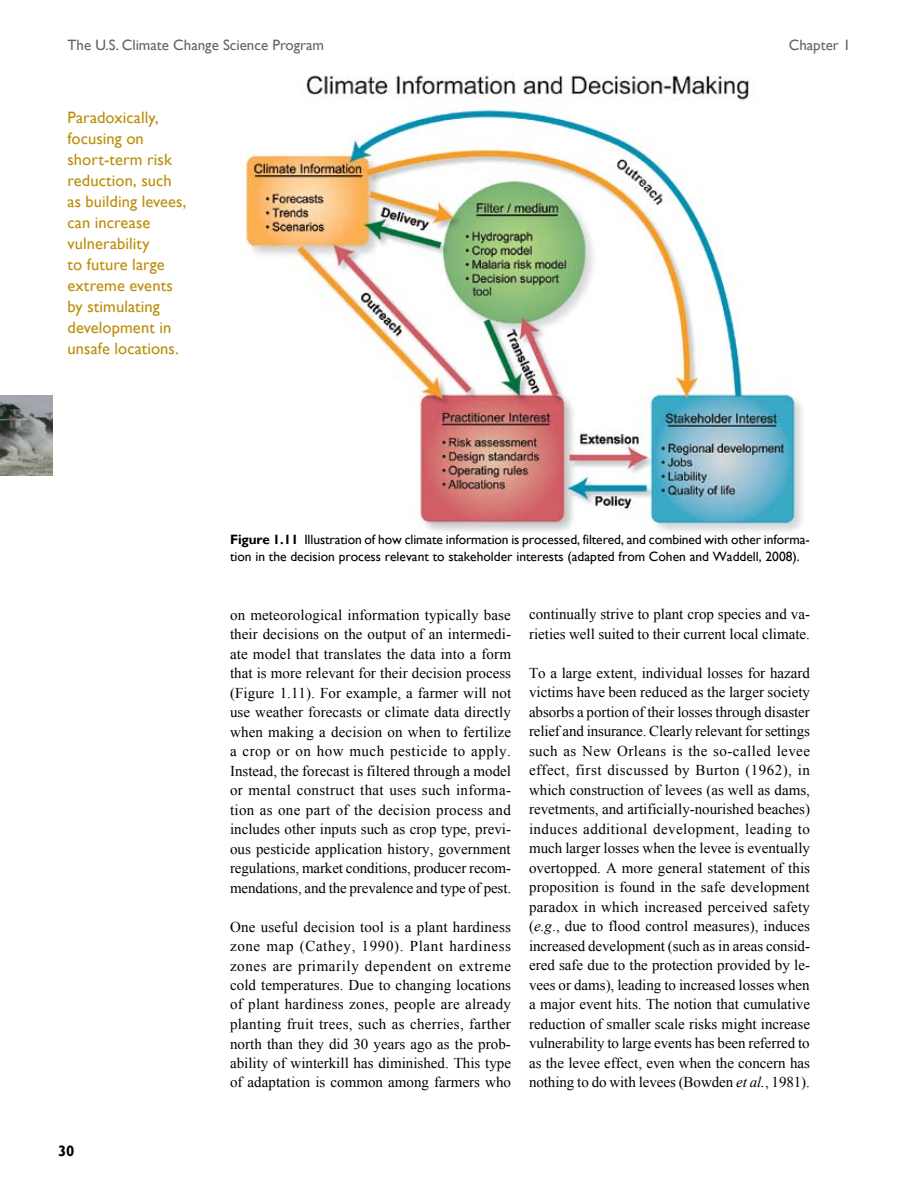
<style>
.page{position:relative;width:918px;height:1188px;background:#fff}
.page>*{position:absolute;margin:0;border:0;box-sizing:border-box;transform-origin:0 0}
.t1{font:16.5px/21px "Gill Sans";letter-spacing:.005em;color:#bb8d0a}
.t2{font:15px/19.5px "Times New Roman";color:#000;text-align:justify}
.t3{font:15px "Gill Sans";color:#636467}
.t4{font:700 15px "Gill Sans";color:#000}
.t5{font:13.5px/16.5px "Gill Sans";color:#000}
.s1{font-weight:700}
.s2{font-style:italic}
</style>
<div class="page">
<img style="left:0;top:396px;width:52px;height:79px">
<img style="left:243px;top:75px;width:561px;height:459px">
<p class="t3" style="left:68px;top:36px;width:258px">The U.S. Climate Change Science Program</p>
<p class="t3" style="left:789px;top:36px;width:63px">Chapter 1</p>
<p class="t1" style="left:68px;top:107px;width:121px">Paradoxically, focusing on short-term risk reduction, such as building levees, can increase vulnerability<br>to future large extreme events by stimulating development in unsafe locations.</p>
<p class="t4" style="left:58px;top:1142px;width:18px">30</p>
<p class="t5" style="left:230px;top:532px;width:581px"><span class="s1">Figure 1.11</span> Illustration of how climate information is processed, filtered, and combined with other informa&shy;tion in the decision process relevant to stakeholder interests (adapted from Cohen and Waddell, 2008).</p>
<p class="t2" style="left:230px;top:605px;width:283px">on meteorological information typically base their decisions on the output of an intermedi&shy;ate model that translates the data into a form that is more relevant for their decision process (Figure 1.11). For example, a farmer will not use weather forecasts or climate data directly when making a decision on when to fertilize a crop or on how much pesticide to apply.<br>Instead, the forecast is filtered through a model or mental construct that uses such informa&shy;tion as one part of the decision process and includes other inputs such as crop type, previ&shy;ous pesticide application history, government regulations, market conditions, producer recom&shy;mendations, and the prevalence and type of pest.</p>
<p class="t2" style="left:230px;top:917px;width:283px">One useful decision tool is a plant hardiness zone map (Cathey, 1990). Plant hardiness zones are primarily dependent on extreme cold temperatures. Due to changing locations of plant hardiness zones, people are already planting fruit trees, such as cherries, farther north than they did 30 years ago as the prob&shy;ability of winterkill has diminished. This type of adaptation is common among farmers who</p>
<p class="t2" style="left:529px;top:604px;width:282px">continually strive to plant crop species and va&shy;rieties well suited to their current local climate.</p>
<p class="t2" style="left:529px;top:663px;width:283px">To a large extent, individual losses for hazard victims have been reduced as the larger society absorbs a portion of their losses through disaster relief and insurance. Clearly relevant for settings such as New Orleans is the so-called levee effect, first discussed by Burton (1962), in which construction of levees (as well as dams, revetments, and artificially-nourished beaches) induces additional development, leading to much larger losses when the levee is eventually overtopped. A more general statement of this proposition is found in the safe development paradox in which increased perceived safety (<span class="s2">e.g</span>., due to flood control measures), induces increased development (such as in areas consid&shy;ered safe due to the protection provided by le&shy;vees or dams), leading to increased losses when a major event hits. The notion that cumulative reduction of smaller scale risks might increase vulnerability to large events has been referred to as the levee effect, even when the concern has nothing to do with levees (Bowden <span class="s2">et al.</span>, 1981).</p>
</div>
